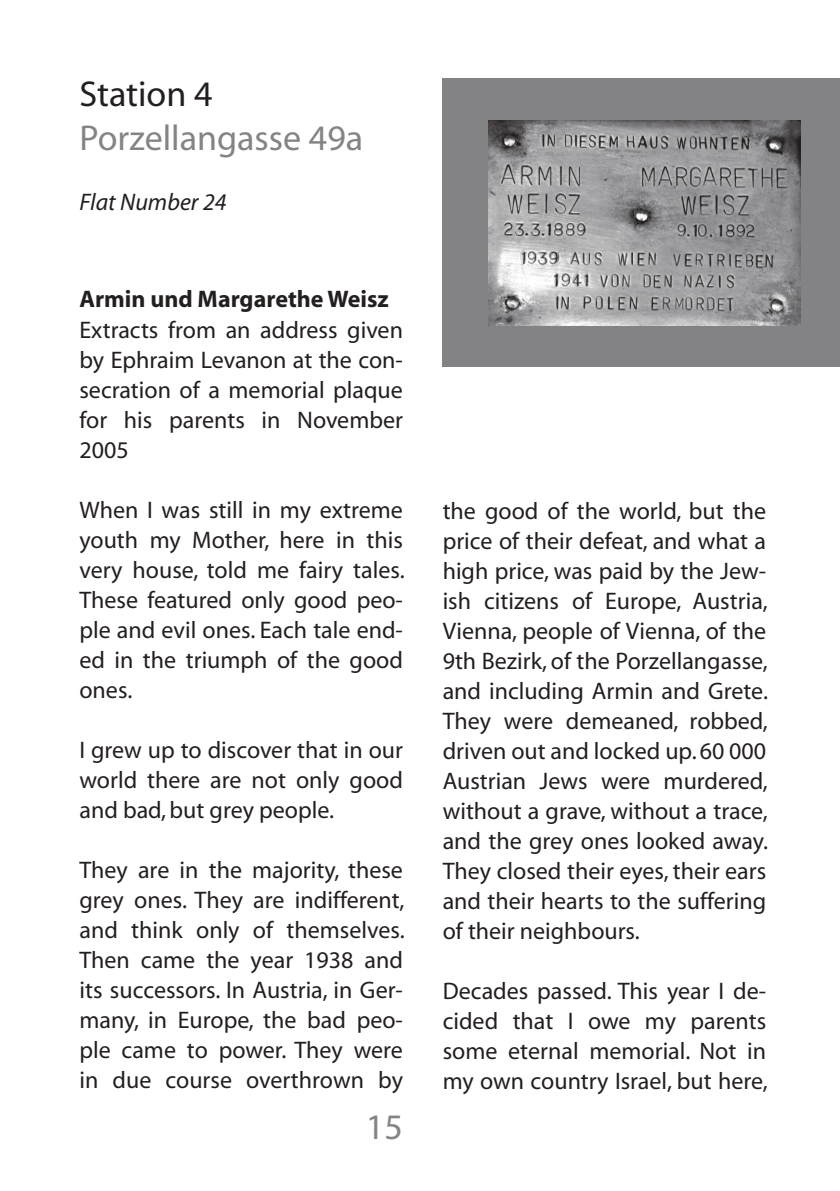
<style>
.page{position:relative;width:840px;height:1191px;background:#fff}
.page>*{position:absolute;margin:0;border:0;box-sizing:border-box;transform-origin:0 0}
.t1{font:36px "Myriad";color:#848486}
.t2{font:36px "Myriad";color:#241f1f}
.t3{font:24px/30px "Myriad";color:#241f1f;text-align:justify}
.t4{font:700 24px "Myriad";color:#241f1f}
.t5{font:italic 24px "Myriad";color:#241f1f}
</style>
<div class="page">
<div style="left:442px;top:78px;width:397px;height:289px;background:#838284"></div>
<img style="left:488px;top:120px;width:312px;height:206px">
<h1 class="t2" style="left:79px;top:76px;width:134px">Station 4</h1>
<h1 class="t1" style="left:79px;top:120px;width:285px">Porzellangasse 49a</h1>
<p class="t5" style="left:79px;top:190px;width:149px">Flat Number 24</p>
<p class="t4" style="left:79px;top:287px;width:310px">Armin und Margarethe Weisz</p>
<p class="t3" style="left:79px;top:315px;width:325px">Extracts from an address given by Ephraim Levanon at the con&shy;secration of a memorial plaque for his parents in November 2005</p>
<p class="t3" style="left:79px;top:495px;width:326px">When I was still in my extreme youth my Mother, here in this very house, told me fairy tales.<br>These featured only good peo&shy;ple and evil ones. Each tale end&shy;ed in the triumph of the good ones.</p>
<p class="t3" style="left:79px;top:735px;width:325px">I grew up to discover that in our world there are not only good and bad, but grey people.</p>
<p class="t3" style="left:79px;top:855px;width:326px">They are in the majority, these grey ones. They are indifferent, and think only of themselves.<br>Then came the year 1938 and its successors. In Austria, in Ger&shy;many, in Europe, the bad peo&shy;ple came to power. They were in due course overthrown by</p>
<h1 class="t1" style="left:366px;top:1108px;width:38px">15</h1>
<p class="t3" style="left:442px;top:497px;width:326px">the good of the world, but the price of their defeat, and what a high price, was paid by the Jew&shy;ish citizens of Europe, Austria, Vienna, people of Vienna, of the 9th Bezirk, of the Porzellangasse, and including Armin and Grete.<br>They were demeaned, robbed, driven out and locked up. 60 000<br>Austrian Jews were murdered, without a grave, without a trace, and the grey ones looked away.<br>They closed their eyes, their ears and their hearts to the suffering of their neighbours.</p>
<p class="t3" style="left:442px;top:977px;width:326px">Decades passed. This year I de&shy;cided that I owe my parents some eternal memorial. Not in my own country Israel, but here,</p>
</div>
